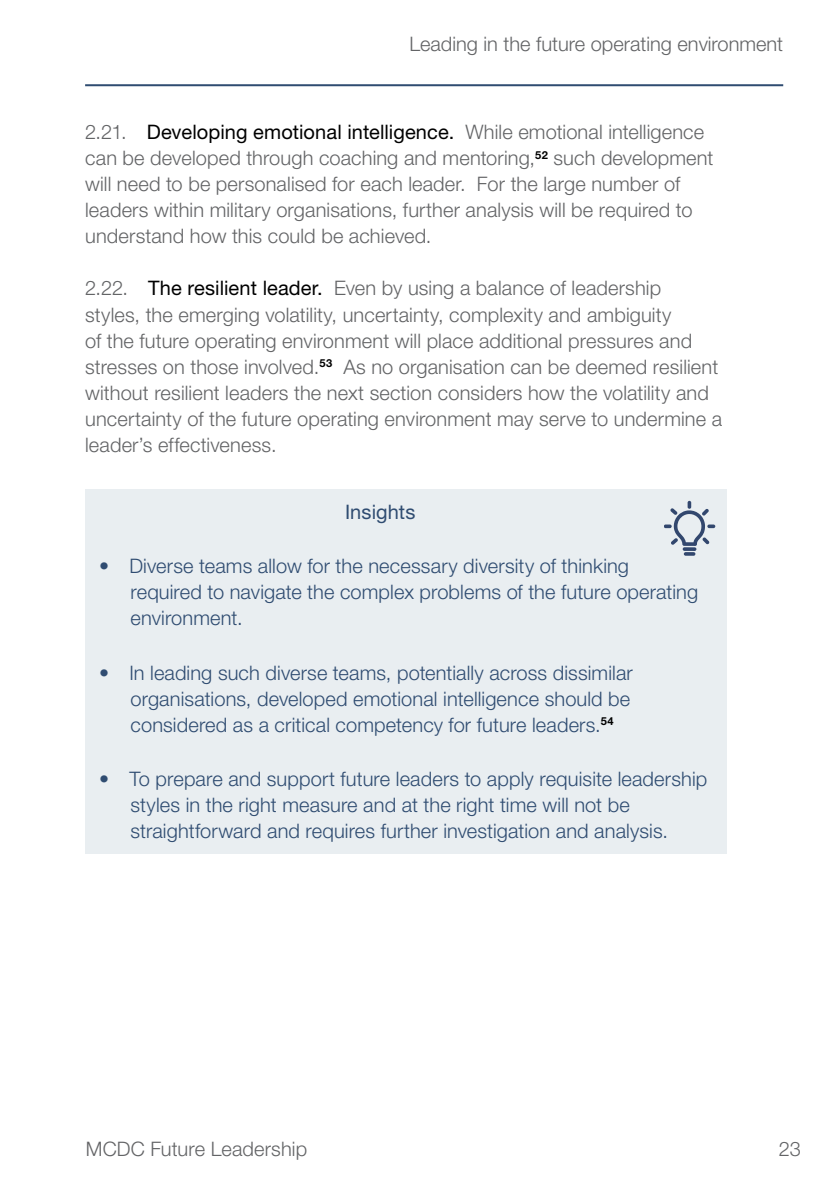
<style>
.page{position:relative;width:840px;height:1191px;background:#fff}
.page>*{position:absolute;margin:0;border:0;box-sizing:border-box;transform-origin:0 0}
.ID_Para_Chapter_2_Ru{font:300 20px/26px "Helvetica Neue LT Pro";letter-spacing:.005em;color:#636466}
.t1{font:300 20px/26px "Helvetica Neue LT Pro";letter-spacing:.005em;color:#2f4c71}
.ID__V_title_muted_bl{font:20px "Helvetica Neue LT Pro";letter-spacing:.005em;color:#2f4c71}
.s1{font-weight:400;color:#000}
</style>
<div class="page">
<div style="left:85px;top:489px;width:641px;height:364px;background:#e9eef1"></div>
<hr style="left:85px;top:84px;width:697px;height:2px;background:#2f4c71">
<svg style="left:664px;top:501px;width:50px;height:55px"></svg>
<p class="ID_Para_Chapter_2_Ru" style="left:409px;top:31px;width:375px">Leading in the future operating environment</p>
<p class="ID_Para_Chapter_2_Ru" style="left:85px;top:119px;width:629px">2.21. <span class="s1">Developing emotional intelligence.</span> While emotional intelligence can be developed through coaching and mentoring,<sup>52</sup> such development will need to be personalised for each leader. For the large number of leaders within military organisations, further analysis will be required to understand how this could be achieved.</p>
<p class="ID_Para_Chapter_2_Ru" style="left:85px;top:275px;width:638px">2.22. <span class="s1">The resilient leader.</span> Even by using a balance of leadership<br>styles, the emerging volatility, uncertainty, complexity and ambiguity<br>of the future operating environment will place additional pressures and stresses on those involved.<sup>53</sup> As no organisation can be deemed resilient without resilient leaders the next section considers how the volatility and uncertainty of the future operating environment may serve to undermine a leader’s effectiveness.</p>
<p class="ID__V_title_muted_bl" style="left:345px;top:499px;width:72px">Insights</p>
<p class="t1" style="left:130px;top:553px;width:569px;text-indent:-31px">• Diverse teams allow for the necessary diversity of thinking required to navigate the complex problems of the future operating environment.</p>
<p class="t1" style="left:130px;top:659px;width:503px;text-indent:-31px">• In leading such diverse teams, potentially across dissimilar organisations, developed emotional intelligence should be considered as a critical competency for future leaders.<sup>54</sup></p>
<p class="t1" style="left:130px;top:765px;width:578px;text-indent:-31px">• To prepare and support future leaders to apply requisite leadership styles in the right measure and at the right time will not be straightforward and requires further investigation and analysis.</p>
<p class="ID_Para_Chapter_2_Ru" style="left:86px;top:1135px;width:223px">MCDC Future Leadership</p>
<p class="ID_Para_Chapter_2_Ru" style="left:778px;top:1135px;width:23px">23</p>
</div>
